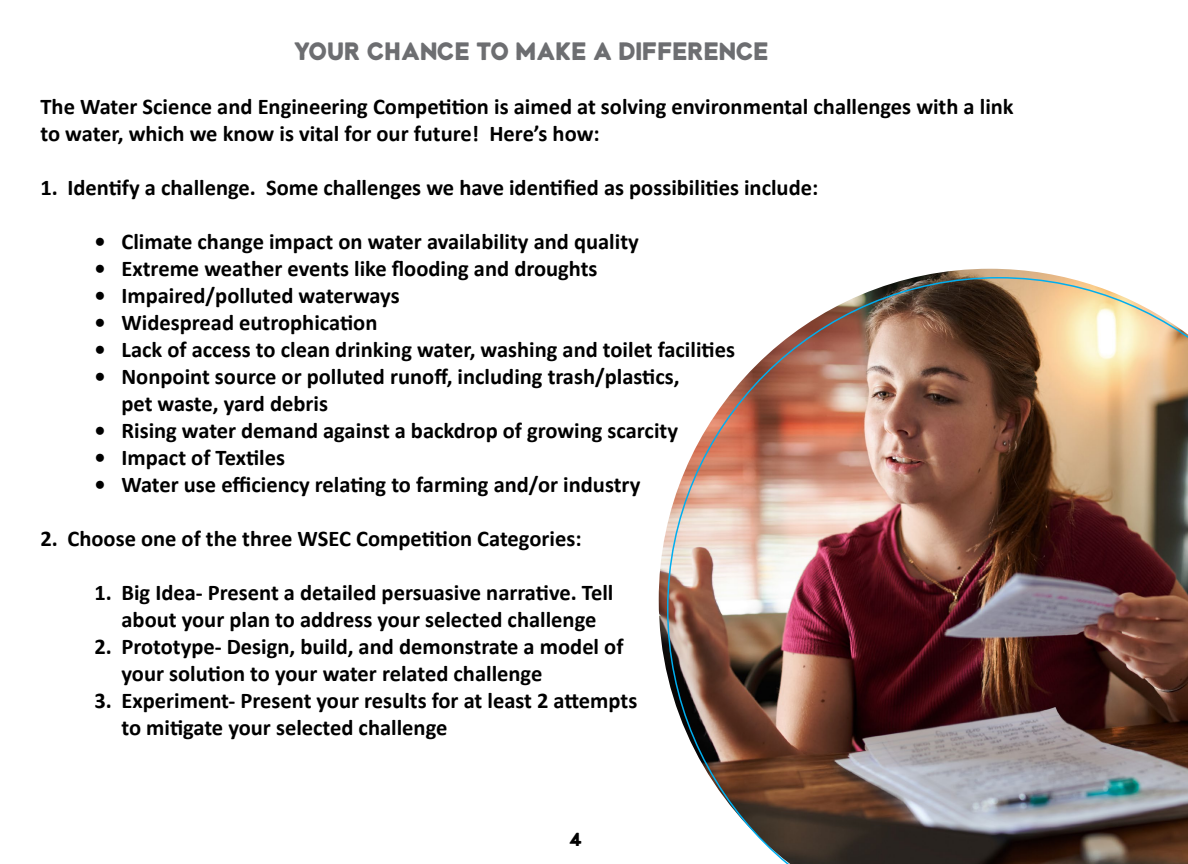
<style>
.page{position:relative;width:1188px;height:864px;background:#fff}
.page>*{position:absolute;margin:0;border:0;box-sizing:border-box;transform-origin:0 0}
.t1{font:900 24px "Sonder Sans";color:#6d6e71}
.t2{font:700 22.5px/27px "Calibri";color:#000}
.t3{font:900 18px "Sonder Sans";color:#000}
</style>
<div class="page">
<img style="left:659px;top:269px;width:404px;height:404px">
<img style="left:667px;top:277px;width:521px;height:587px">
<p class="t1" style="left:293px;top:41px;width:477px">YOUR CHANCE TO MAKE A DIFFERENCE</p>
<p class="t2" style="left:40px;top:92px;width:975px">The Water Science and Engineering Competition is aimed at solving environmental challenges with a link to water, which we know is vital for our future! Here’s how:</p>
<p class="t2" style="left:40px;top:173px;width:779px">1. Identify a challenge. Some challenges we have identified as possibilities include:</p>
<p class="t2" style="left:94px;top:227px;width:546px">• Climate change impact on water availability and quality</p>
<p class="t2" style="left:95px;top:254px;width:505px">• Extreme weather events like flooding and droughts</p>
<p class="t2" style="left:94px;top:281px;width:307px">• Impaired/polluted waterways</p>
<p class="t2" style="left:94px;top:308px;width:284px">• Widespread eutrophication</p>
<p class="t2" style="left:94px;top:335px;width:642px">• Lack of access to clean drinking water, washing and toilet facilities</p>
<p class="t2" style="left:122px;top:362px;width:560px;text-indent:-27px">• Nonpoint source or polluted runoff, including trash/plastics, pet waste, yard debris</p>
<p class="t2" style="left:94px;top:416px;width:585px">• Rising water demand against a backdrop of growing scarcity</p>
<p class="t2" style="left:94px;top:443px;width:192px">• Impact of Textiles</p>
<p class="t2" style="left:94px;top:470px;width:547px">• Water use efficiency relating to farming and/or industry</p>
<p class="t2" style="left:40px;top:524px;width:543px">2. Choose one of the three WSEC Competition Categories:</p>
<p class="t2" style="left:94px;top:578px;width:520px;text-align:center">1. Big Idea- Present a detailed persuasive narrative. Tell about your plan to address your selected challenge</p>
<p class="t2" style="left:122px;top:632px;width:503px;text-indent:-27px">2. Prototype- Design, build, and demonstrate a model of your solution to your water related challenge</p>
<p class="t2" style="left:122px;top:686px;width:517px;text-indent:-27px">3. Experiment- Present your results for at least 2 attempts to mitigate your selected challenge</p>
<p class="t3" style="left:569px;top:831px;width:15px">4</p>
</div>
